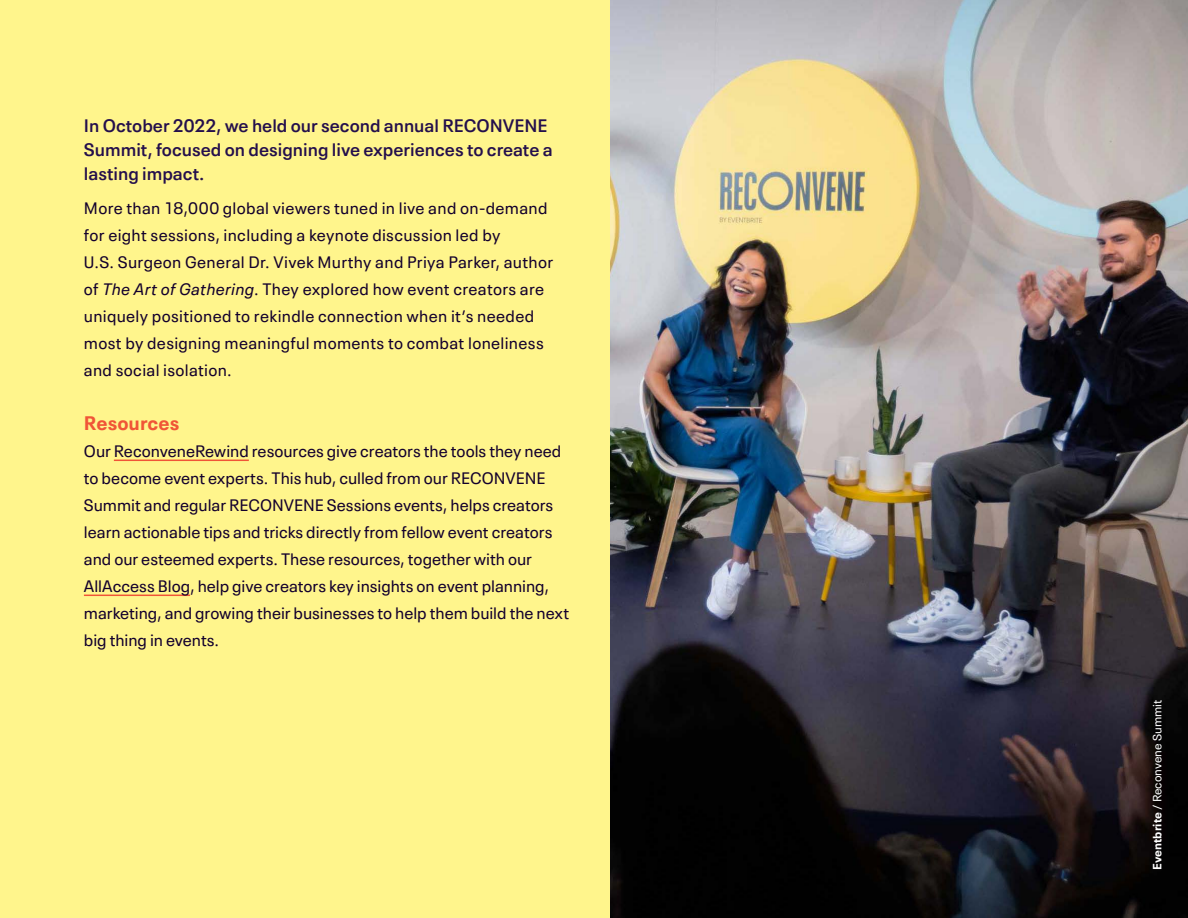
<style>
.page{position:relative;width:1188px;height:918px;background:#fff58c}
.page>*{position:absolute;margin:0;border:0;box-sizing:border-box;transform-origin:0 0}
.body_copy{font:700 19.5px "Neue Plak Text";color:#f05537}
.statistics-copy{font:600 18px/24px "Neue Plak Text";color:#240f4c}
.body_copy-2{font:16.5px/27px "Neue Plak Text";letter-spacing:.005em;color:#13002d}
.t1{font:12px "Neue Plak Text";color:#fff}
.s1{font-style:italic}
.s2{font-weight:700}
</style>
<div class="page">
<img style="left:611px;top:0;width:577px;height:918px">
<hr style="left:114px;top:460px;width:135px;height:1px;background:#f05537">
<hr style="left:84px;top:595px;width:106px;height:1px;background:#f05537">
<p class="statistics-copy" style="left:84px;top:113px;width:470px">In October 2022, we held our second annual RECONVENE<br>Summit, focused on designing live experiences to create a lasting impact.</p>
<p class="body_copy-2" style="left:84px;top:194px;width:471px">More than 18,000 global viewers tuned in live and on-demand for eight sessions, including a keynote discussion led by<br>U.S. Surgeon General Dr. Vivek Murthy and Priya Parker, author of <span class="s1">The Art of Gathering</span>. They explored how event creators are uniquely positioned to rekindle connection when it’s needed most by designing meaningful moments to combat loneliness and social isolation.</p>
<p class="body_copy" style="left:84px;top:410px;width:97px">Resources</p>
<p class="body_copy-2" style="left:84px;top:437px;width:487px">Our ReconveneRewind resources give creators the tools they need to become event experts. This hub, culled from our RECONVENE Summit and regular RECONVENE Sessions events, helps creators learn actionable tips and tricks directly from fellow event creators and our esteemed experts. These resources, together with our AllAccess Blog, help give creators key insights on event planning, marketing, and growing their businesses to help them build the next big thing in events.</p>
<p class="t1" style="left:1149px;top:870px;width:172px;rotate:-90deg"><span class="s2">Eventbrite</span> / Reconvene Summit</p>
</div>
